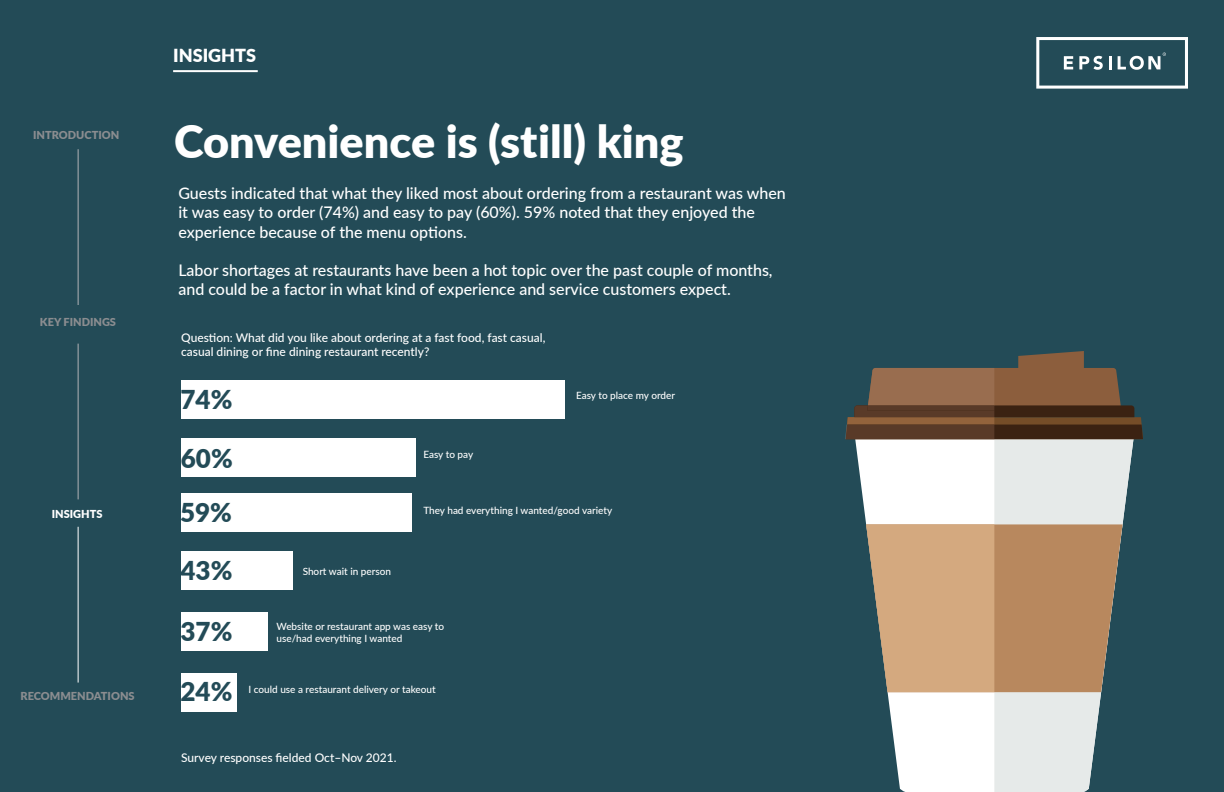
<style>
.page{position:relative;width:1224px;height:792px;background:#234b57}
.page>*{position:absolute;margin:0;border:0;box-sizing:border-box;transform-origin:0 0}
.t1{font:900 45px "Lato";color:#fff}
.t2{font:900 26px/54.6px "Lato";color:#234b57}
.t3{font:900 18px "Lato";color:#fff}
.t4{font:500 16px/19.2px "Lato";color:#fff}
.t5{font:500 12px/14.4px "Lato";color:#fff}
.t6{font:900 11px "Lato";color:#8b8d90}
.t7{font:900 11px "Lato";color:#fff}
.t8{font:500 10px/12px "Lato";color:#fff}
</style>
<div class="page">
<hr style="left:173px;top:70px;width:85px;height:2px;background:#fff">
<div style="left:181px;top:380px;width:384px;height:38px;background:#fff"></div>
<div style="left:181px;top:439px;width:235px;height:38px;background:#fff"></div>
<div style="left:181px;top:493px;width:230px;height:39px;background:#fff"></div>
<div style="left:181px;top:612px;width:87px;height:39px;background:#fff"></div>
<div style="left:181px;top:673px;width:56px;height:39px;background:#fff"></div>
<div style="left:181px;top:551px;width:111px;height:39px;background:#fff"></div>
<hr style="left:78px;top:149px;width:1px;height:156px;background:#b2b3b7">
<hr style="left:78px;top:344px;width:1px;height:155px;background:#b2b3b7">
<hr style="left:78px;top:527px;width:1px;height:156px;background:#fff">
<svg style="left:1036px;top:37px;width:152px;height:52px"></svg>
<svg style="left:854px;top:439px;width:140px;height:353px;fill:#fff"></svg>
<svg style="left:994px;top:439px;width:140px;height:353px;fill:#e6eae9"></svg>
<svg style="left:994px;top:524px;width:129px;height:168px;background:#ab835e"></svg>
<svg style="left:866px;top:524px;width:128px;height:168px;background:#c5a17b"></svg>
<svg style="left:846px;top:351px;width:297px;height:88px"></svg>
<p class="t6" style="left:33px;top:127px;width:88px">INTRODUCTION</p>
<p class="t6" style="left:40px;top:314px;width:78px">KEY FINDINGS</p>
<p class="t7" style="left:52px;top:505px;width:52px">INSIGHTS</p>
<p class="t6" style="left:20px;top:687px;width:116px">RECOMMENDATIONS</p>
<p class="t3" style="left:173px;top:42px;width:85px">INSIGHTS</p>
<h1 class="t1" style="left:174px;top:108px;width:511px">Convenience is (still) king</h1>
<p class="t4" style="left:178px;top:183px;width:609px">Guests indicated that what they liked most about ordering from a restaurant was when it was easy to order (74%) and easy to pay (60%). 59% noted that they enjoyed the experience because of the menu options.</p>
<p class="t4" style="left:178px;top:260px;width:596px">Labor shortages at restaurants have been a hot topic over the past couple of months, and could be a factor in what kind of experience and service customers expect.</p>
<p class="t5" style="left:181px;top:330px;width:366px">Question: What did you like about ordering at a fast food, fast casual, casual dining or fine dining restaurant recently?</p>
<h2 class="t2" style="left:181px;top:371px;width:53px">74%</h2>
<h2 class="t2" style="left:180px;top:430px;width:54px">60%<br>59%</h2>
<h2 class="t2" style="left:181px;top:542px;width:53px">43%</h2>
<p class="t8" style="left:303px;top:565px;width:90px">Short wait in person</p>
<p class="t8" style="left:423px;top:447px;width:51px">Easy to pay</p>
<p class="t8" style="left:576px;top:389px;width:101px">Easy to place my order</p>
<p class="t8" style="left:423px;top:504px;width:190px">They had everything I wanted/good variety</p>
<h2 class="t2" style="left:181px;top:603px;width:53px">37%</h2>
<p class="t8" style="left:277px;top:620px;width:169px">Website or restaurant app was easy to use/had everything I wanted</p>
<h2 class="t2" style="left:181px;top:663px;width:53px">24%</h2>
<p class="t8" style="left:248px;top:683px;width:189px">I could use a restaurant delivery or takeout</p>
<p class="t5" style="left:181px;top:750px;width:217px">Survey responses fielded Oct–Nov 2021.</p>
</div>
